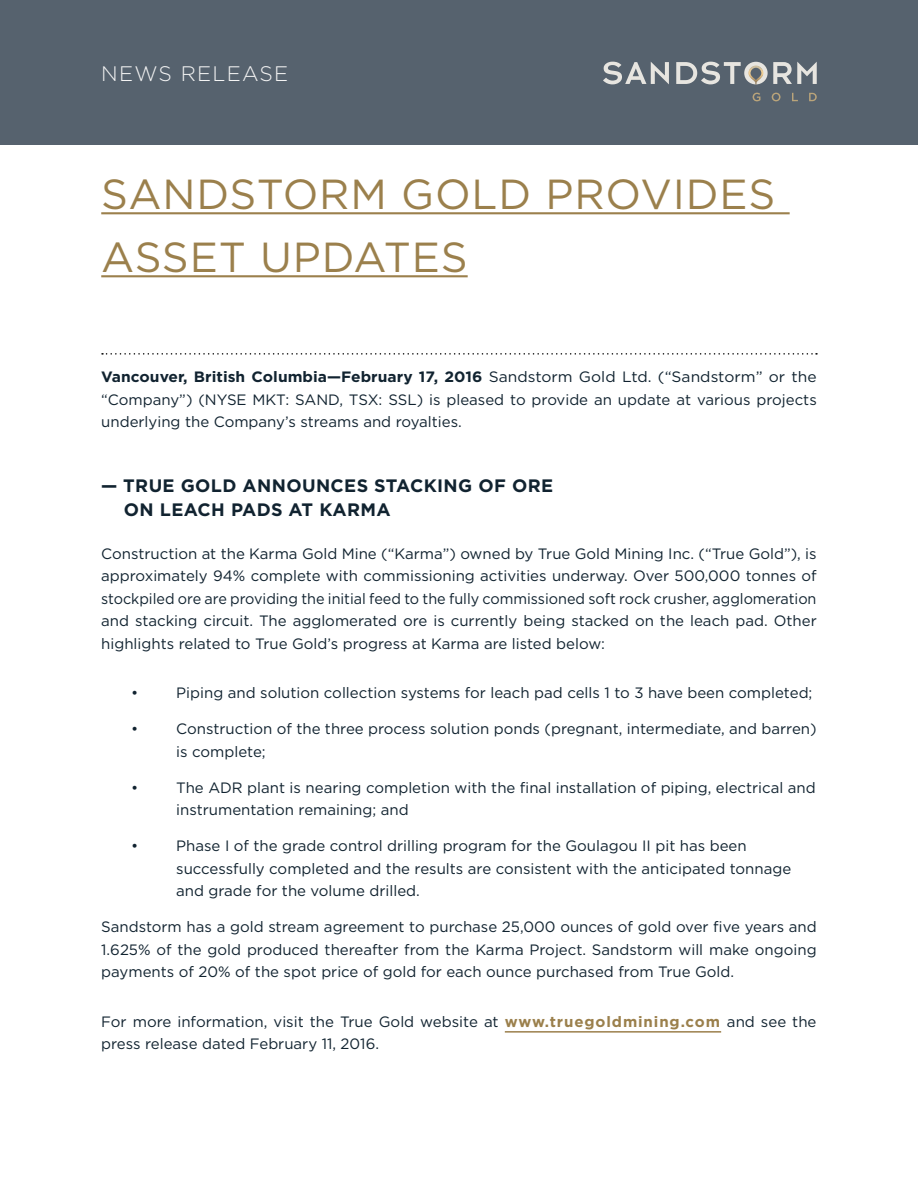
<style>
.page{position:relative;width:918px;height:1188px;background:#fff}
.page>*{position:absolute;margin:0;border:0;box-sizing:border-box;transform-origin:0 0}
.t1{font:42px/63px "Gotham";letter-spacing:.02em;color:#9b804c}
.t2{font:300 21px "Gotham";letter-spacing:.06em;color:#f4f4f4}
.t3{font:700 18px/24px "Gotham";letter-spacing:.02em;color:#112330}
.t4{font:15px/22.5px "Gotham";color:#112330}
.t5{font:15px/22.5px "Gotham";color:#112330;text-align:justify;scale:1.04 1}
.s1{font-weight:700}
.s2{font-weight:700;color:#9b804c}
</style>
<div class="page">
<div style="left:0;top:0;width:918px;height:144px;background:#56626e"></div>
<svg style="left:676px;top:62px;width:141px;height:22px"></svg>
<svg style="left:603px;top:62px;width:66px;height:22px"></svg>
<svg style="left:753px;top:93px;width:7px;height:8px"></svg>
<svg style="left:772px;top:93px;width:9px;height:8px"></svg>
<svg style="left:792px;top:93px;width:6px;height:8px"></svg>
<svg style="left:809px;top:93px;width:8px;height:8px"></svg>
<hr style="left:101px;top:212px;width:689px;height:2px;background:#9b804c">
<svg style="left:102px;top:353px;width:715px;height:2px"></svg>
<hr style="left:101px;top:275px;width:367px;height:2px;background:#9b804c">
<hr style="left:505px;top:1031px;width:216px;height:2px;background:#9b804c">
<h2 class="t2" style="left:101px;top:60px;width:189px">NEWS RELEASE</h2>
<h1 class="t1" style="left:101px;top:162px;width:676px">SANDSTORM GOLD PROVIDES<br>ASSET UPDATES</h1>
<p class="t5" style="left:101px;top:365px;width:690px"><span class="s1">Vancouver, British Columbia—February 17, 2016</span> Sandstorm Gold Ltd. (“Sandstorm” or the “Company”) (NYSE MKT: SAND, TSX: SSL) is pleased to provide an update at various projects underlying the Company’s streams and royalties.</p>
<p class="t3" style="left:124px;top:473px;width:431px;text-indent:-23px">— TRUE GOLD ANNOUNCES STACKING OF ORE<br>ON LEACH PADS AT KARMA</p>
<p class="t4" style="left:101px;top:542px;width:717px;text-align:justify">Construction at the Karma Gold Mine (“Karma”) owned by True Gold Mining Inc. (“True Gold”), is approximately 94% complete with commissioning activities underway. Over 500,000 tonnes of stockpiled ore are providing the initial feed to the fully commissioned soft rock crusher, agglomeration and stacking circuit. The agglomerated ore is currently being stacked on the leach pad. Other highlights related to True Gold’s progress at Karma are listed below:</p>
<p class="t4" style="left:131px;top:681px;width:9px">•</p>
<p class="t4" style="left:176px;top:681px;width:638px">Piping and solution collection systems for leach pad cells 1 to 3 have been completed;</p>
<p class="t4" style="left:131px;top:717px;width:9px">•</p>
<p class="t4" style="left:176px;top:717px;width:642px">Construction of the three process solution ponds (pregnant, intermediate, and barren) is complete;</p>
<p class="t4" style="left:131px;top:776px;width:9px">•</p>
<p class="t4" style="left:176px;top:776px;width:641px">The ADR plant is nearing completion with the final installation of piping, electrical and instrumentation remaining; and</p>
<p class="t4" style="left:131px;top:834px;width:9px">•</p>
<p class="t4" style="left:176px;top:834px;width:617px">Phase I of the grade control drilling program for the Goulagou II pit has been successfully completed and the results are consistent with the anticipated tonnage and grade for the volume drilled.</p>
<p class="t4" style="left:101px;top:915px;width:717px;text-align:justify">Sandstorm has a gold stream agreement to purchase 25,000 ounces of gold over five years and 1.625% of the gold produced thereafter from the Karma Project. Sandstorm will make ongoing payments of 20% of the spot price of gold for each ounce purchased from True Gold.</p>
<p class="t4" style="left:101px;top:1010px;width:717px">For more information, visit the True Gold website at <span class="s2">www.truegoldmining.com</span> and see the press release dated February 11, 2016.</p>
</div>
